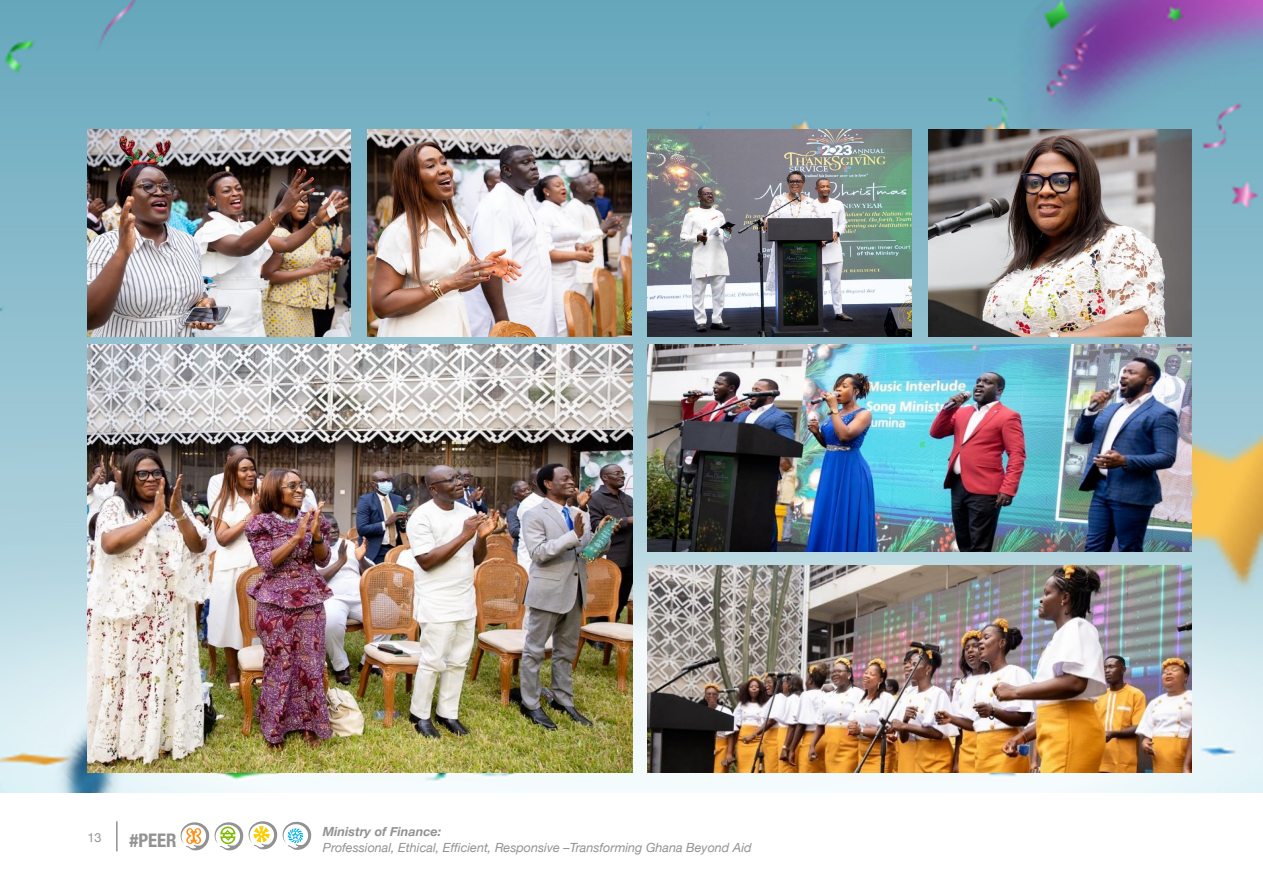
<style>
.page{position:relative;width:1263px;height:893px;background:#fff}
.page>*{position:absolute;margin:0;border:0;box-sizing:border-box;transform-origin:0 0}
.t1{font:700 condensed 18.75px "Helvetica Neue";color:#929292}
.t2{font:italic 12.6px "Helvetica Neue";color:#929292}
.t3{font:italic 700 12.6px "Helvetica Neue";color:#929292}
.t4{font:12.6px "Helvetica Neue";color:#929292}
</style>
<div class="page">
<img style="left:0;top:0;width:1263px;height:792px">
<svg style="left:215px;top:822px;width:28px;height:28px"></svg>
<svg style="left:283px;top:822px;width:28px;height:28px"></svg>
<svg style="left:249px;top:821px;width:28px;height:28px"></svg>
<svg style="left:181px;top:822px;width:28px;height:28px"></svg>
<hr style="left:116px;top:821px;width:2px;height:30px;background:#929292">
<img style="left:87px;top:130px;width:264px;height:206px">
<img style="left:87px;top:344px;width:545px;height:428px">
<img style="left:648px;top:130px;width:263px;height:206px">
<img style="left:648px;top:344px;width:543px;height:207px">
<img style="left:368px;top:130px;width:263px;height:206px">
<img style="left:928px;top:130px;width:263px;height:206px">
<img style="left:648px;top:566px;width:543px;height:206px">
<p class="t4" style="left:87px;top:829px;width:16px">13</p>
<h1 class="t1" style="left:130px;top:824px;width:49px">#PEER</h1>
<p class="t3" style="left:323px;top:822px;width:120px">Ministry of Finance:</p>
<p class="t2" style="left:323px;top:838px;width:430px">Professional, Ethical, Efficient, Responsive –Transforming Ghana Beyond Aid</p>
</div>
